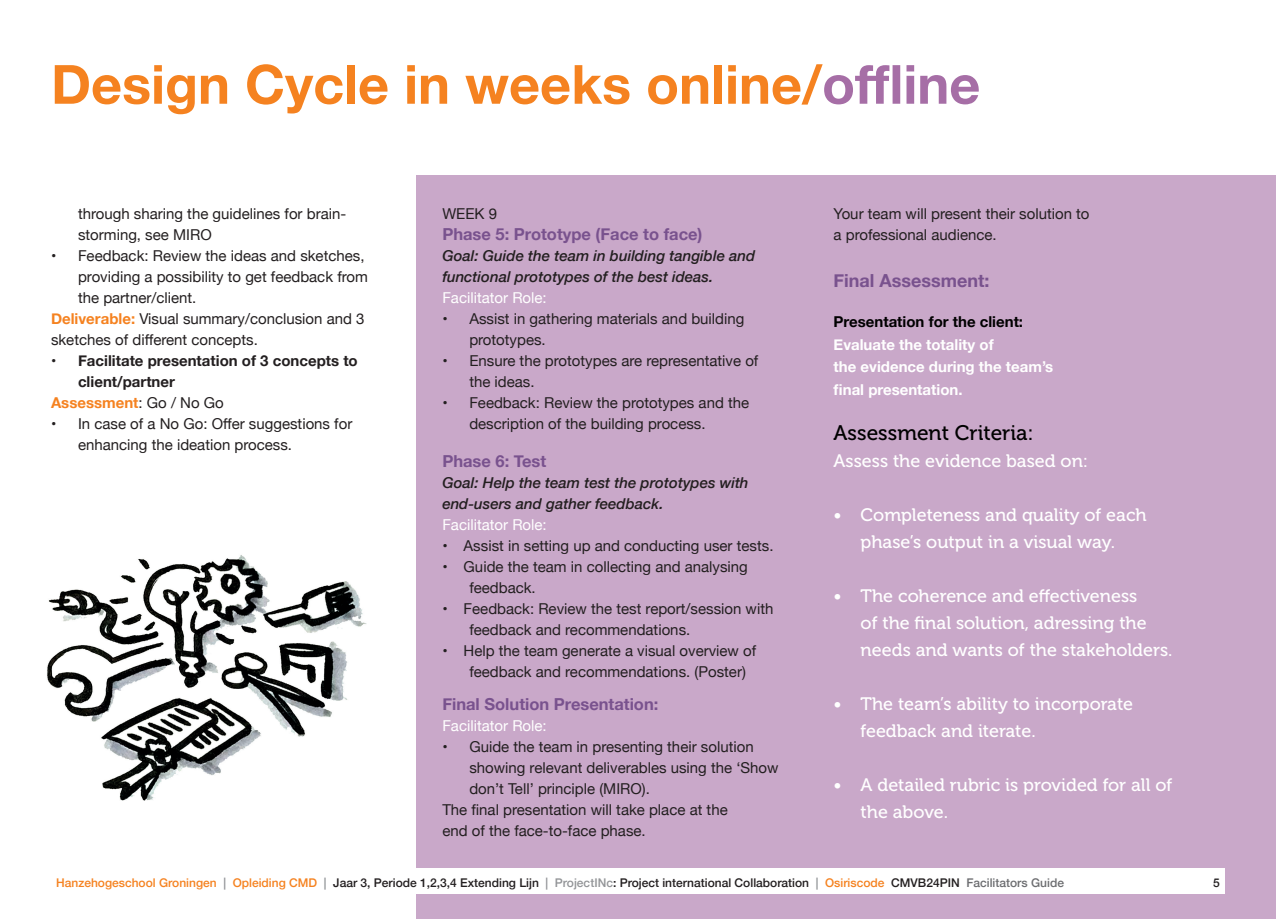
<style>
.page{position:relative;width:1276px;height:919px;background:#fff}
.page>*{position:absolute;margin:0;border:0;box-sizing:border-box;transform-origin:0 0}
.t1{font:700 54px "Helvetica Neue";color:#f58220}
.t2{font:21px "Museo 500";color:#000}
.t3{font:18px/27px "Museo 500";color:#fff}
.t4{font:700 18px "Helvetica Neue";color:#79528e}
.t5{font:700 16.5px "Helvetica Neue";color:#79528e}
.t6{font:15px/21px "Helvetica Neue";color:#231f20}
.t7{font:italic 500 15px/21px "Helvetica Neue";color:#231f20}
.t8{font:700 15px/22.5px "Helvetica Neue";color:#fff}
.t9{font:700 15px "Helvetica Neue";color:#231f20}
.t10{font:15px "Helvetica Neue";color:#fff}
.t11{font:700 15px "Helvetica Neue";color:#000}
.t12{font:700 15px "Helvetica Neue";color:#f58220}
.t13{font:500 12px "Helvetica Neue";color:#231f20}
.s1{color:#a66ea6}
.s2{font-weight:700;color:#f58220}
.s3{font-weight:400;color:#231f20}
.s4{color:#f58220}
.s5{color:#939598}
.s6{color:#6c6d70}
</style>
<div class="page">
<div style="left:417px;top:176px;width:859px;height:742px;background:#c9a8c9"></div>
<div style="left:51px;top:867px;width:1174px;height:26px;background:#fff"></div>
<img style="left:47px;top:555px;width:319px;height:245px">
<h1 class="t1" style="left:51px;top:42px;width:931px">Design Cycle in weeks online/<span class="s1">offline</span></h1>
<p class="t6" style="left:78px;top:203px;width:270px">through sharing the guidelines for brain&shy;storming, see MIRO</p>
<p class="t6" style="left:51px;top:245px;width:315px">• Feedback: Review the ideas and sketches,</p>
<p class="t6" style="left:78px;top:266px;width:291px">providing a possibility to get feedback from</p>
<p class="t6" style="left:78px;top:287px;width:120px">the partner/client.</p>
<p class="t6" style="left:51px;top:308px;width:315px"><span class="s2">Deliverable:</span> Visual summary/conclusion and 3</p>
<p class="t6" style="left:51px;top:329px;width:208px">sketches of different concepts.</p>
<p class="t9" style="left:51px;top:348px;width:308px">• Facilitate presentation of 3 concepts to</p>
<p class="t9" style="left:78px;top:369px;width:98px">client/partner</p>
<p class="t12" style="left:51px;top:390px;width:174px">Assessment<span class="s3">: Go / No Go</span></p>
<p class="t6" style="left:78px;top:413px;width:276px;text-indent:-27px">• In case of a No Go: Offer suggestions for enhancing the ideation process.</p>
<p class="t6" style="left:442px;top:203px;width:56px">WEEK 9</p>
<p class="t5" style="left:442px;top:221px;width:262px">Phase 5: Prototype (Face to face)</p>
<p class="t7" style="left:442px;top:244px;width:314px">Goal: Guide the team in building tangible and functional prototypes of the best ideas.</p>
<p class="t10" style="left:442px;top:286px;width:106px">Facilitator Role:</p>
<p class="t6" style="left:469px;top:308px;width:277px;text-indent:-27px">• Assist in gathering materials and building prototypes.</p>
<p class="t6" style="left:469px;top:350px;width:290px;text-indent:-27px">• Ensure the prototypes are representative of the ideas.</p>
<p class="t6" style="left:469px;top:392px;width:281px;text-indent:-27px">• Feedback: Review the prototypes and the description of the building process.</p>
<p class="t5" style="left:442px;top:448px;width:105px">Phase 6: Test</p>
<p class="t7" style="left:442px;top:471px;width:308px">Goal: Help the team test the prototypes with end-users and gather feedback.</p>
<p class="t10" style="left:442px;top:514px;width:106px">Facilitator Role:</p>
<p class="t6" style="left:442px;top:536px;width:333px">• Assist in setting up and conducting user tests.</p>
<p class="t6" style="left:469px;top:557px;width:280px;text-indent:-27px">• Guide the team in collecting and analysing feedback.</p>
<p class="t6" style="left:469px;top:599px;width:305px;text-indent:-27px">• Feedback: Review the test report/session with feedback and recommendations.</p>
<p class="t6" style="left:469px;top:641px;width:288px;text-indent:-27px">• Help the team generate a visual overview of feedback and recommendations. (Poster)</p>
<p class="t5" style="left:442px;top:691px;width:217px">Final Solution Presentation:</p>
<p class="t10" style="left:442px;top:715px;width:106px">Facilitator Role:</p>
<p class="t6" style="left:442px;top:737px;width:313px">• Guide the team in presenting their solution</p>
<p class="t6" style="left:469px;top:758px;width:311px">showing relevant deliverables using the ‘Show</p>
<p class="t6" style="left:469px;top:779px;width:182px">don’t Tell’ principle (MIRO).</p>
<p class="t6" style="left:442px;top:800px;width:287px">The final presentation will take place at the</p>
<p class="t6" style="left:442px;top:821px;width:205px">end of the face-to-face phase.</p>
<p class="t6" style="left:833px;top:203px;width:257px">Your team will present their solution to a professional audience.</p>
<p class="t4" style="left:833px;top:266px;width:157px">Final Assessment:</p>
<p class="t11" style="left:833px;top:310px;width:191px">Presentation for the client:</p>
<p class="t8" style="left:833px;top:334px;width:221px">Evaluate the totality of<br>the evidence during the team’s final presentation.</p>
<h2 class="t2" style="left:833px;top:421px;width:202px">Assessment Criteria:</h2>
<p class="t3" style="left:833px;top:447px;width:256px">Assess the evidence based on:</p>
<p class="t3" style="left:833px;top:501px;width:315px;text-align:center">• Completeness and quality of each phase’s output in a visual way.</p>
<p class="t3" style="left:860px;top:582px;width:313px;text-indent:-27px">• The coherence and effectiveness<br>of the final solution, adressing the needs and wants of the stakeholders.</p>
<p class="t3" style="left:860px;top:690px;width:274px;text-indent:-27px">• The team’s ability to incorporate feedback and iterate.</p>
<p class="t3" style="left:860px;top:771px;width:313px;text-indent:-27px">• A detailed rubric is provided for all of the above.</p>
<p class="t13" style="left:56px;top:872px;width:1009px"><span class="s4">Hanzehogeschool Groningen</span> <span class="s5">|</span> <span class="s4">Opleiding CMD</span> <span class="s5">|</span> Jaar 3, Periode 1,2,3,4 Extending Lijn <span class="s5">| ProjectINc</span>: Project international Collaboration <span class="s5">|</span> <span class="s4">Osiriscode</span> CMVB24PIN <span class="s6">Facilitators Guide</span></p>
<p class="t13" style="left:1213px;top:872px;width:8px">5</p>
</div>
